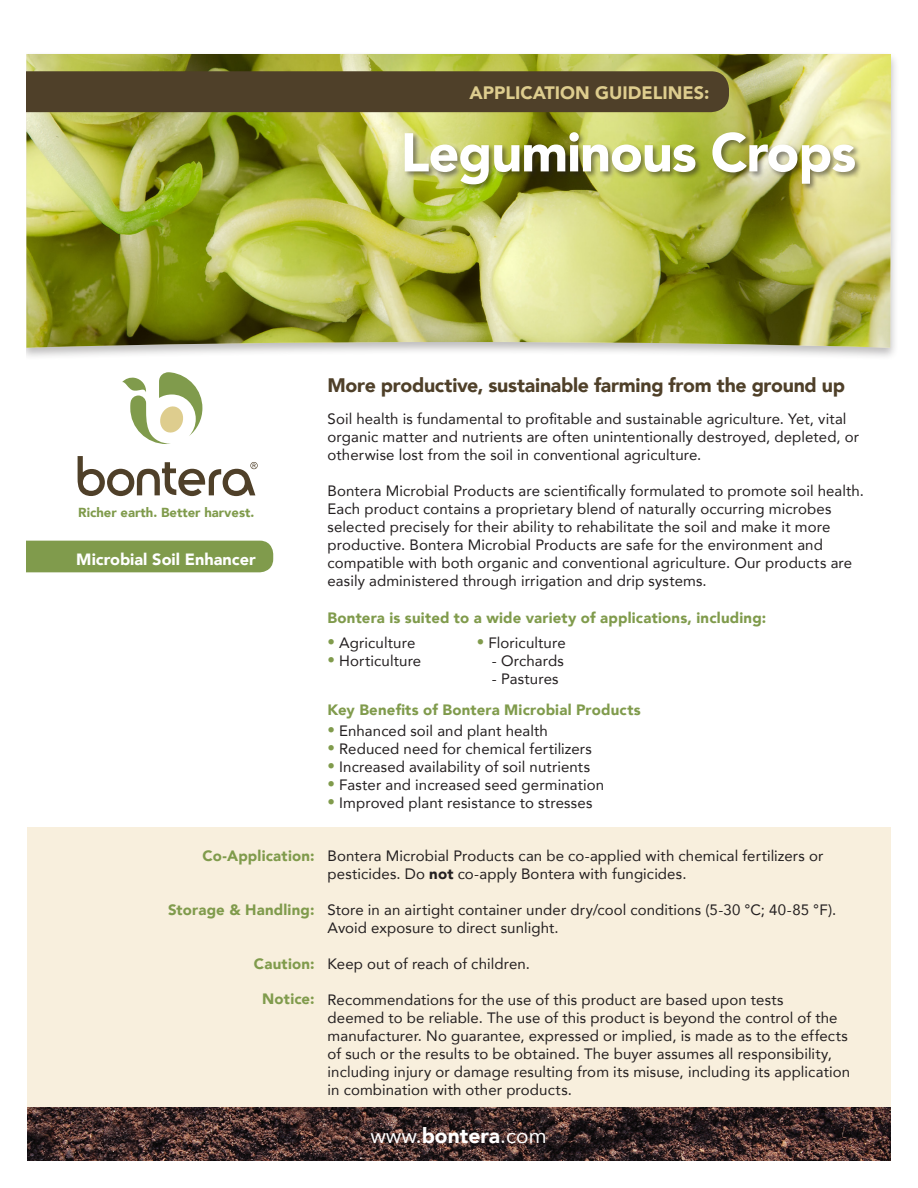
<style>
.page{position:relative;width:918px;height:1188px;background:#fff}
.page>*{position:absolute;margin:0;border:0;box-sizing:border-box;transform-origin:0 0}
.t1{font:900 54px "Avenir";letter-spacing:-.02em;color:#fff}
.t2{font:21px "Avenir";color:#fff}
.t3{font:900 19.5px "Avenir";letter-spacing:-.015em;color:#4f4029}
.t4{font:900 18px "Avenir";color:#decd8e}
.t5{font:900 16.35px "Avenir";color:#fff}
.t6{font:15px/18px "Avenir";letter-spacing:.01em;color:#231f20}
.t7{font:900 15px "Avenir";letter-spacing:.015em;color:#809b4c}
.t8{font:900 13.05px "Avenir";color:#809b4c}
.s1{color:#809b4c}
.s2{font-weight:900}
</style>
<div class="page">
<div style="left:27px;top:827px;width:864px;height:303px;background:#f8efdd"></div>
<div style="left:18px;top:51px;width:881px;height:310px;background:#231f20;opacity:.3"></div>
<img style="left:26px;top:54px;width:865px;height:294px">
<img style="left:27px;top:1107px;width:864px;height:54px">
<div style="left:26px;top:541px;width:247px;height:31px;background:#809b4c"></div>
<div style="left:403px;top:131px;width:459px;height:61px;background:#231f20;opacity:.5"></div>
<div style="left:26px;top:71px;width:703px;height:41px;background:#4f4029"></div>
<svg style="left:122px;top:372px;width:80px;height:72px"></svg>
<svg style="left:78px;top:456px;width:180px;height:40px"></svg>
<div style="left:0;top:14px;width:26px;height:584px;background:#fff"></div>
<p class="t4" style="left:470px;top:78px;width:241px">APPLICATION GUIDELINES:</p>
<p class="t1" style="left:401px;top:106px;width:457px">Leguminous Crops</p>
<p class="t8" style="left:78px;top:501px;width:178px">Richer earth. Better harvest.</p>
<p class="t5" style="left:76px;top:545px;width:181px">Microbial Soil Enhancer</p>
<p class="t3" style="left:328px;top:368px;width:519px">More productive, sustainable farming from the ground up</p>
<p class="t6" style="left:328px;top:409px;width:533px">Soil health is fundamental to profitable and sustainable agriculture. Yet, vital organic matter and nutrients are often unintentionally destroyed, depleted, or otherwise lost from the soil in conventional agriculture.</p>
<p class="t6" style="left:328px;top:481px;width:538px">Bontera Microbial Products are scientifically formulated to promote soil health.<br>Each product contains a proprietary blend of naturally occurring microbes selected precisely for their ability to rehabilitate the soil and make it more productive. Bontera Microbial Products are safe for the environment and compatible with both organic and conventional agriculture. Our products are easily administered through irrigation and drip systems.</p>
<p class="t7" style="left:328px;top:605px;width:440px">Bontera is suited to a wide variety of applications, including:</p>
<p class="t6" style="left:328px;top:633px;width:89px"><span class="s1">•</span> Agriculture</p>
<p class="t6" style="left:328px;top:651px;width:95px"><span class="s1">•</span> Horticulture</p>
<p class="t6" style="left:477px;top:633px;width:90px"><span class="s1">•</span> Floriculture</p>
<p class="t6" style="left:492px;top:651px;width:74px">- Orchards</p>
<p class="t6" style="left:492px;top:669px;width:68px">- Pastures</p>
<p class="t7" style="left:328px;top:697px;width:315px">Key Benefits of Bontera Microbial Products</p>
<p class="t6" style="left:328px;top:722px;width:222px"><span class="s1">•</span> Enhanced soil and plant health</p>
<p class="t6" style="left:328px;top:740px;width:266px"><span class="s1">•</span> Reduced need for chemical fertilizers</p>
<p class="t6" style="left:328px;top:758px;width:264px"><span class="s1">•</span> Increased availability of soil nutrients</p>
<p class="t6" style="left:328px;top:776px;width:278px"><span class="s1">•</span> Faster and increased seed germination</p>
<p class="t6" style="left:328px;top:794px;width:266px"><span class="s1">•</span> Improved plant resistance to stresses</p>
<p class="t7" style="left:202px;top:843px;width:114px">Co-Application:</p>
<p class="t7" style="left:168px;top:897px;width:148px">Storage &amp; Handling:</p>
<p class="t7" style="left:254px;top:951px;width:62px">Caution:</p>
<p class="t7" style="left:262px;top:986px;width:54px">Notice:</p>
<p class="t6" style="left:328px;top:846px;width:497px">Bontera Microbial Products can be co-applied with chemical fertilizers or pesticides. Do <span class="s2">not</span> co-apply Bontera with fungicides.</p>
<p class="t6" style="left:328px;top:900px;width:510px">Store in an airtight container under dry/cool conditions (5-30 °C; 40-85 °F).<br>Avoid exposure to direct sunlight.</p>
<p class="t6" style="left:328px;top:954px;width:204px">Keep out of reach of children.</p>
<p class="t6" style="left:328px;top:990px;width:524px">Recommendations for the use of this product are based upon tests<br>deemed to be reliable. The use of this product is beyond the control of the manufacturer. No guarantee, expressed or implied, is made as to the effects of such or the results to be obtained. The buyer assumes all responsibility, including injury or damage resulting from its misuse, including its application in combination with other products.</p>
<p class="t2" style="left:370px;top:1119px;width:178px">www.<span class="s2">bontera</span>.com</p>
</div>
